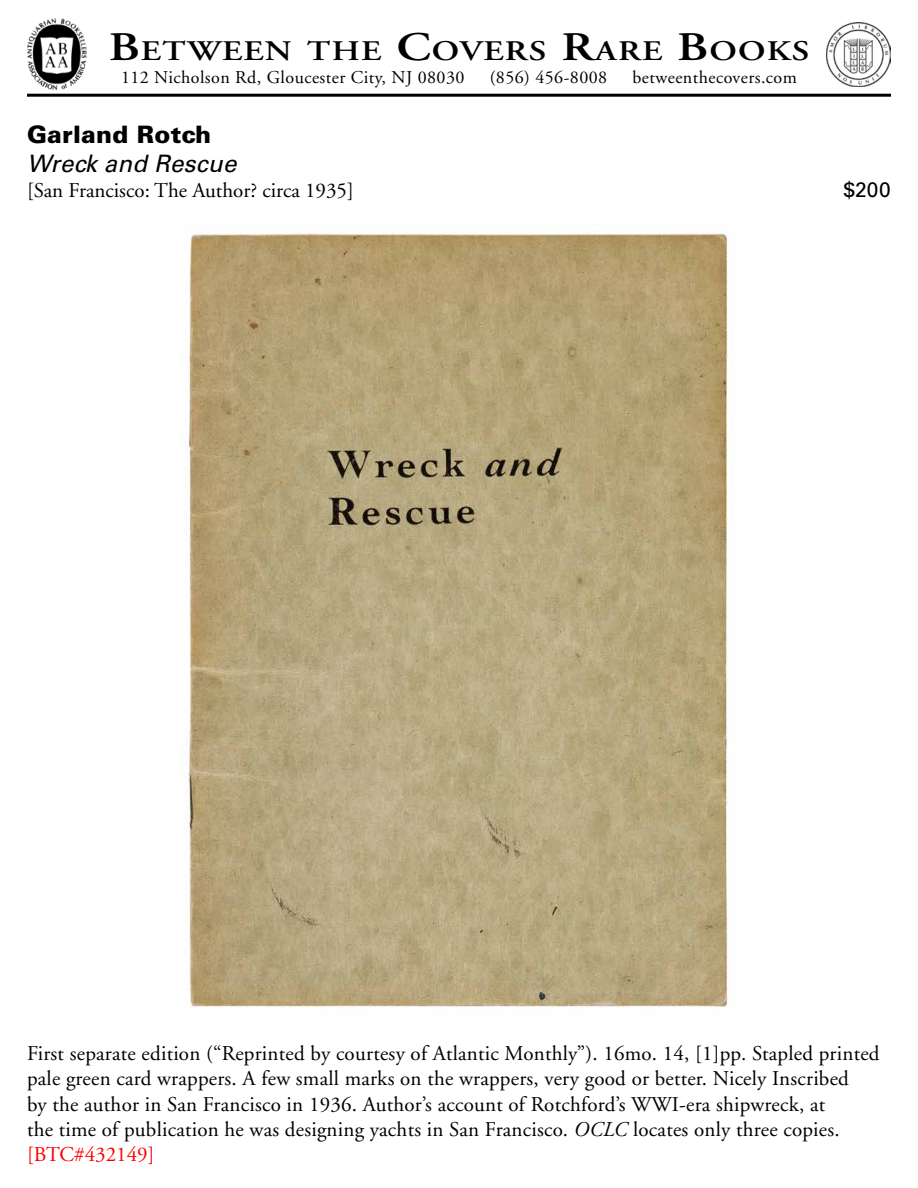
<style>
.page{position:relative;width:918px;height:1188px;background:#fff}
.page>*{position:absolute;margin:0;border:0;box-sizing:border-box;transform-origin:0 0}
.t1{font:600 28.35px "Adobe Garamond";letter-spacing:.035em;color:#000;scale:1.22 1}
.t2{font:italic 24px "Univers";letter-spacing:.01em;color:#000}
.t3{font:900 24px "Univers";letter-spacing:.01em;color:#000}
.t4{font:21px/25.2px "Adobe Garamond";letter-spacing:.01em;color:#000}
.t5{font:21px "Univers";color:#000}
.t6{font:18px "Adobe Garamond";letter-spacing:.025em;color:#000}
.s1{font-size:40.5px}
.s2{font-style:italic}
.s3{color:#f00}
</style>
<div class="page">
<img style="left:826px;top:22px;width:65px;height:65px">
<img style="left:27px;top:19px;width:60px;height:71px">
<hr style="left:27px;top:94px;width:864px;height:3px;background:#000">
<img style="left:185px;top:232px;width:546px;height:776px">
<h1 class="t1" style="left:109px;top:35px;width:576px"><span class="s1">B</span>ETWEEN THE <span class="s1">C</span>OVERS <span class="s1">R</span>ARE <span class="s1">B</span>OOKS</h1>
<p class="t6" style="left:121px;top:67px;width:345px">112 Nicholson Rd, Gloucester City, NJ 08030</p>
<p class="t6" style="left:490px;top:67px;width:119px">(856) 456-8008</p>
<p class="t6" style="left:633px;top:67px;width:166px">betweenthecovers.com</p>
<p class="t3" style="left:27px;top:119px;width:186px">Garland Rotch</p>
<p class="t2" style="left:27px;top:149px;width:211px">Wreck and Rescue</p>
<p class="t4" style="left:27px;top:178px;width:328px">[San Francisco: The Author? circa 1935]</p>
<p class="t5" style="left:843px;top:177px;width:49px">$200</p>
<p class="t4" style="left:27px;top:1041px;width:854px">First separate edition (“Reprinted by courtesy of Atlantic Monthly”). 16mo. 14, [1]pp. Stapled printed pale green card wrappers. A few small marks on the wrappers, very good or better. Nicely Inscribed<br>by the author in San Francisco in 1936. Author’s account of Rotchford’s WWI-era shipwreck, at<br>the time of publication he was designing yachts in San Francisco. <span class="s2">OCLC</span> locates only three copies. <span class="s3">[BTC#432149]</span></p>
</div>
